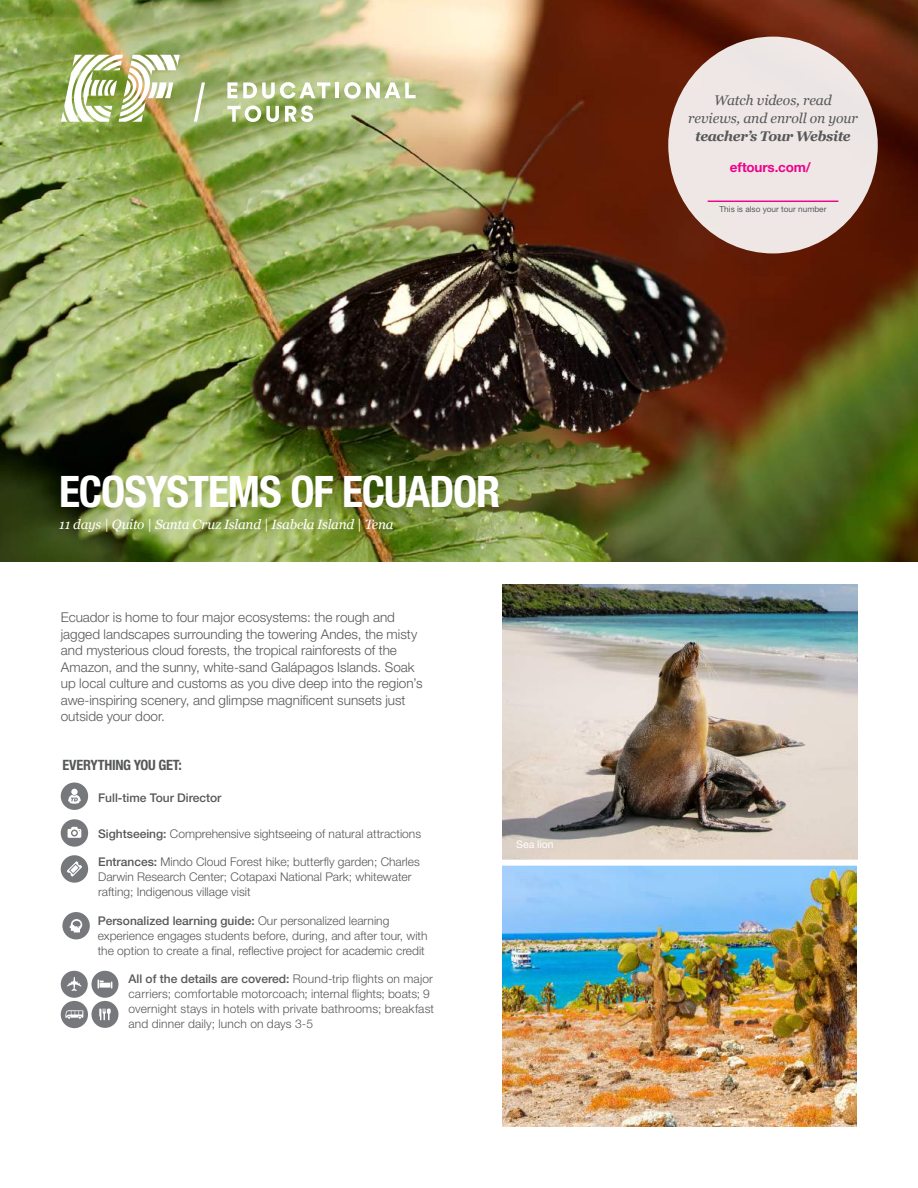
<style>
.page{position:relative;width:918px;height:1188px;background:#fff}
.page>*{position:absolute;margin:0;border:0;box-sizing:border-box;transform-origin:0 0}
.t1{font:700 condensed 43.5px "Helvetica Neue LT Std";letter-spacing:-.025em;color:#fff}
.t2{font:700 condensed 14.25px "Helvetica Neue LT Std";letter-spacing:-.02em;color:#57585a}
.t3{font:italic 13.95px/18px "Georgia";letter-spacing:-.01em;color:#57585a;text-align:center}
.t4{font:italic 700 13.95px "Georgia";letter-spacing:-.03em;color:#57585a}
.t5{font:300 13.5px/16.5px "Helvetica Neue LT Std";color:#57585a}
.t6{font:italic 13.5px "Georgia";letter-spacing:-.015em;color:#fff}
.t7{font:700 13.5px "Helvetica Neue LT Std";letter-spacing:-.015em;color:#ed028c}
.t8{font:300 12px/15px "Helvetica Neue LT Std";color:#57585a}
.t9{font:500 12px "Helvetica Neue LT Std";color:#57585a}
.t10{font:10.5px "Helvetica Neue LT Std";color:#fff}
.t11{font:8.25px "Helvetica Neue LT Std";color:#57585a}
.s1{font-weight:500}
</style>
<div class="page">
<img style="left:503px;top:585px;width:355px;height:275px">
<img style="left:502px;top:866px;width:355px;height:260px">
<img style="left:0;top:0;width:918px;height:561px">
<div style="left:668px;top:37px;width:210px;height:216px;background:#eee7e5;border-radius:50%"></div>
<hr style="left:708px;top:201px;width:130px;height:1px;background:#ed028c">
<svg style="left:61px;top:783px;width:27px;height:27px"></svg>
<svg style="left:61px;top:819px;width:27px;height:28px"></svg>
<svg style="left:61px;top:855px;width:27px;height:28px"></svg>
<svg style="left:61px;top:971px;width:57px;height:57px"></svg>
<svg style="left:62px;top:912px;width:28px;height:27px"></svg>
<svg style="left:227px;top:82px;width:10px;height:16px"></svg>
<svg style="left:243px;top:82px;width:87px;height:17px"></svg>
<hr style="left:335px;top:82px;width:4px;height:16px;background:#fff">
<svg style="left:344px;top:82px;width:72px;height:17px"></svg>
<svg style="left:227px;top:106px;width:52px;height:16px"></svg>
<svg style="left:285px;top:106px;width:28px;height:16px"></svg>
<img style="left:61px;top:55px;width:119px;height:67px">
<svg style="left:194px;top:82px;width:11px;height:40px"></svg>
<h1 class="t1" style="left:59px;top:465px;width:443px">ECOSYSTEMS OF ECUADOR</h1>
<p class="t6" style="left:59px;top:516px;width:336px">11 days | Quito | Santa Cruz Island | Isabela Island | Tena</p>
<p class="t5" style="left:61px;top:609px;width:363px">Ecuador is home to four major ecosystems: the rough and jagged landscapes surrounding the towering Andes, the misty and mysterious cloud forests, the tropical rainforests of the Amazon, and the sunny, white-sand Galápagos Islands. Soak up local culture and customs as you dive deep into the region’s awe-inspiring scenery, and glimpse magnificent sunsets just outside your door.</p>
<p class="t2" style="left:62px;top:757px;width:121px">EVERYTHING YOU GET:</p>
<p class="t9" style="left:98px;top:791px;width:125px">Full-time Tour Director</p>
<p class="t8" style="left:98px;top:826px;width:324px"><span class="s1">Sightseeing:</span> Comprehensive sightseeing of natural attractions</p>
<p class="t8" style="left:98px;top:854px;width:323px"><span class="s1">Entrances:</span> Mindo Cloud Forest hike; butterfly garden; Charles<br>Darwin Research Center; Cotapaxi National Park; whitewater rafting; Indigenous village visit</p>
<p class="t8" style="left:98px;top:913px;width:331px"><span class="s1">Personalized learning guide:</span> Our personalized learning experience engages students before, during, and after tour, with the option to create a final, reflective project for academic credit</p>
<p class="t8" style="left:128px;top:971px;width:307px"><span class="s1">All of the details are covered:</span> Round-trip flights on major carriers; comfortable motorcoach; internal flights; boats; 9 overnight stays in hotels with private bathrooms; breakfast and dinner daily; lunch on days 3-5</p>
<p class="t10" style="left:516px;top:838px;width:39px">Sea lion</p>
<p class="t3" style="left:688px;top:91px;width:171px">Watch videos, read reviews, and enroll on your</p>
<p class="t4" style="left:695px;top:126px;width:157px">teacher’s Tour Website</p>
<p class="t7" style="left:730px;top:159px;width:82px">eftours.com/</p>
<p class="t11" style="left:720px;top:204px;width:108px">This is also your tour number</p>
</div>
